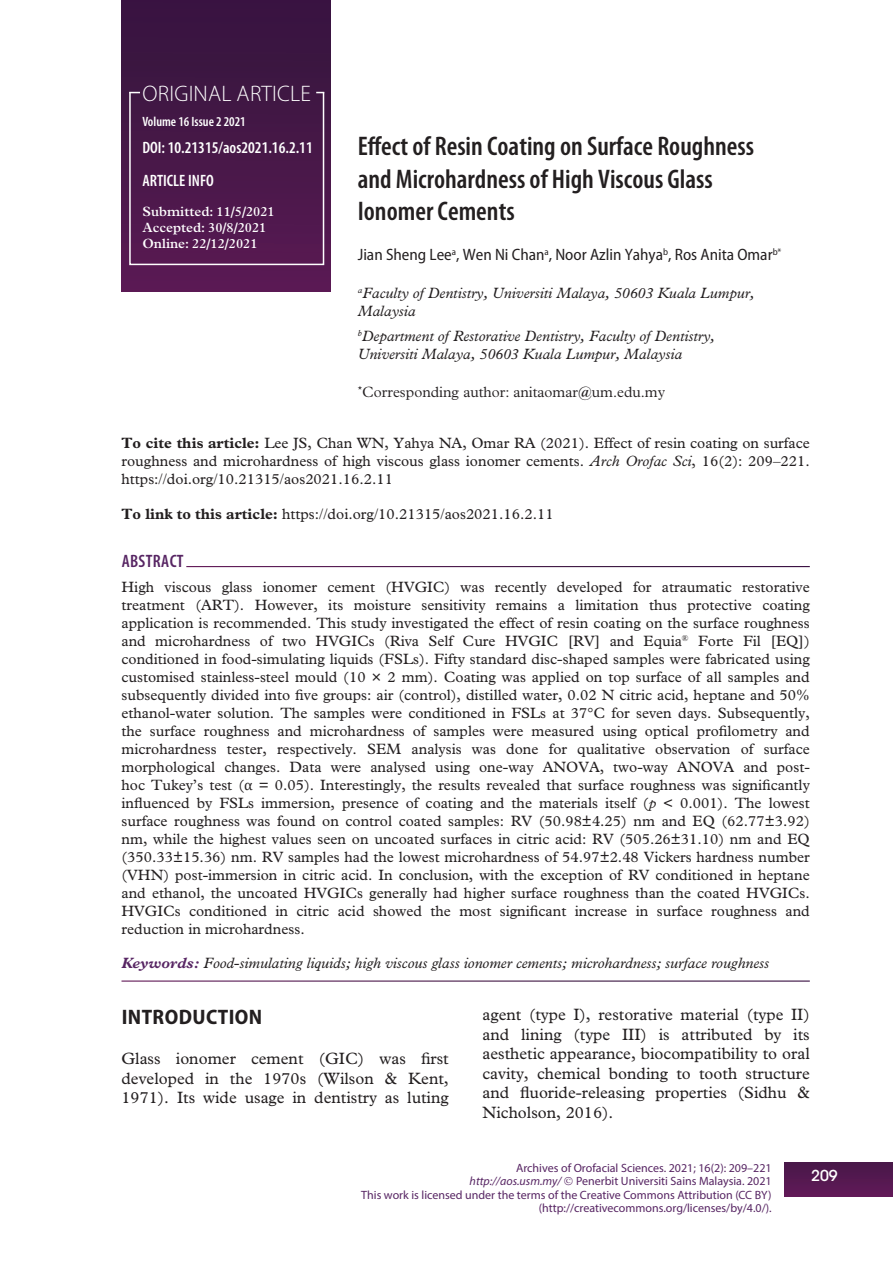
<style>
.page{position:relative;width:893px;height:1263px;background:#fff}
.page>*{position:absolute;margin:0;border:0;box-sizing:border-box;transform-origin:0 0}
.t1{font:600 condensed 27px/32.4px "Myriad Pro";color:#231f20}
.t2{font:300 22.5px "Myriad Pro";letter-spacing:.01em;color:#fff}
.t3{font:700 semi-condensed 21px "Myriad Pro";letter-spacing:.02em;color:#231f20}
.t4{font:600 condensed 18px "Myriad Pro";letter-spacing:.02em;color:#572563}
.t5{font:16.5px/19.5px "Plantin Std";color:#231f20;text-align:justify}
.t6{font:semi-condensed 16.5px "Myriad Pro";color:#231f20}
.t7{font:600 condensed 16.5px/33.3px "Myriad Pro";color:#fff}
.t8{font:15px/18px "Plantin Std";color:#231f20;text-align:justify}
.t9{font:italic 15px/18px "Plantin Std";color:#231f20}
.t10{font:300 15px "Plantin Std";color:#231f20}
.t11{font:500 15px "ITC Avant Garde Std";color:#fff}
.t12{font:600 13.5px/16.2px "Plantin Std";color:#fff}
.t13{font:600 condensed 13.5px "Myriad Pro";color:#fff}
.t14{font:12px/13.5px "Myriad Pro";color:#572563;text-align:right}
.s1{font-weight:700}
.s2{font-style:italic}
.s3{font-family:"Cambria Math"}
.s4{font-weight:700;color:#572563}
</style>
<div class="page">
<div style="left:122px;top:0;width:209px;height:292px;background:linear-gradient(to bottom,#35153d,#5a1b54)"></div>
<div style="left:784px;top:1163px;width:109px;height:33px;background:#561950"></div>
<div style="left:129px;top:91px;width:195px;height:174px;border:2px solid #fff"></div>
<h2 class="t2" style="left:143px;top:80px;width:170px">ORIGINAL ARTICLE</h2>
<p class="t13" style="left:142px;top:113px;width:105px">Volume 16 Issue 2 2021</p>
<p class="t7" style="left:142px;top:130px;width:172px">DOI: 10.21315/aos2021.16.2.11<br>ARTICLE INFO</p>
<p class="t12" style="left:142px;top:203px;width:134px">Submitted: 11/5/2021<br>Accepted: 30/8/2021<br>Online: 22/12/2021</p>
<h1 class="t1" style="left:358px;top:130px;width:398px">Effect of Resin Coating on Surface Roughness and Microhardness of High Viscous Glass<br>Ionomer Cements</h1>
<p class="t6" style="left:358px;top:244px;width:425px">Jian Sheng Lee<sup>a</sup>, Wen Ni Chan<sup>a</sup>, Noor Azlin Yahya<sup>b</sup>, Ros Anita Omar<sup>b*</sup></p>
<p class="t9" style="left:358px;top:284px;width:398px"><sup>a</sup>Faculty of Dentistry, Universiti Malaya, 50603 Kuala Lumpur,<br>Malaysia</p>
<p class="t9" style="left:358px;top:327px;width:359px"><sup>b</sup>Department of Restorative Dentistry, Faculty of Dentistry,<br>Universiti Malaya, 50603 Kuala Lumpur, Malaysia</p>
<p class="t10" style="left:358px;top:384px;width:309px"><sup>*</sup>Corresponding author: anitaomar@um.edu.my</p>
<p class="t8" style="left:122px;top:434px;width:690px"><span class="s1">To cite this article:</span> Lee JS, Chan WN, Yahya NA, Omar RA (2021). Effect of resin coating on surface roughness and microhardness of high viscous glass ionomer cements. <span class="s2">Arch Orofac Sci</span>, 16(2): 209–221. https://doi.org/10.21315/aos2021.16.2.11</p>
<p class="t8" style="left:122px;top:505px;width:434px"><span class="s1">To link to this article:</span> https://doi.org/10.21315/aos2021.16.2.11</p>
<p class="t4" style="left:122px;top:550px;width:64px">ABSTRACT</p>
<p class="t8" style="left:122px;top:578px;width:690px">High viscous glass ionomer cement (HVGIC) was recently developed for atraumatic restorative treatment (ART). However, its moisture sensitivity remains a limitation thus protective coating application is recommended. This study investigated the effect of resin coating on the surface roughness and microhardness of two HVGICs (Riva Self Cure HVGIC [RV] and Equia<sup>®</sup> Forte Fil [EQ]) conditioned in food-simulating liquids (FSLs). Fifty standard disc-shaped samples were fabricated using customised stainless-steel mould (10 × 2 mm). Coating was applied on top surface of all samples and subsequently divided into five groups: air (control), distilled water, 0.02 N citric acid, heptane and 50% ethanol-water solution. The samples were conditioned in FSLs at 37°C for seven days. Subsequently, the surface roughness and microhardness of samples were measured using optical profilometry and microhardness tester, respectively. SEM analysis was done for qualitative observation of surface morphological changes. Data were analysed using one-way ANOVA, two-way ANOVA and post&shy;hoc Tukey’s test (<span class="s3">α</span> = 0.05). Interestingly, the results revealed that surface roughness was significantly influenced by FSLs immersion, presence of coating and the materials itself (<span class="s2">p</span> &lt; 0.001). The lowest surface roughness was found on control coated samples: RV (50.98±4.25) nm and EQ (62.77±3.92) nm, while the highest values seen on uncoated surfaces in citric acid: RV (505.26±31.10) nm and EQ (350.33±15.36) nm. RV samples had the lowest microhardness of 54.97±2.48 Vickers hardness number (VHN) post-immersion in citric acid. In conclusion, with the exception of RV conditioned in heptane and ethanol, the uncoated HVGICs generally had higher surface roughness than the coated HVGICs.<br>HVGICs conditioned in citric acid showed the most significant increase in surface roughness and reduction in microhardness.</p>
<p class="t9" style="left:122px;top:954px;width:649px"><span class="s4">Keywords:</span> Food-simulating liquids; high viscous glass ionomer cements; microhardness; surface roughness</p>
<h3 class="t3" style="left:122px;top:1004px;width:142px">INTRODUCTION</h3>
<p class="t5" style="left:122px;top:1049px;width:329px">Glass ionomer cement (GIC) was first developed in the 1970s (Wilson &amp; Kent, 1971). Its wide usage in dentistry as luting</p>
<p class="t5" style="left:483px;top:1005px;width:329px">agent (type I), restorative material (type II) and lining (type III) is attributed by its aesthetic appearance, biocompatibility to oral cavity, chemical bonding to tooth structure and fluoride-releasing properties (Sidhu &amp; Nicholson, 2016).</p>
<p class="t14" style="left:361px;top:1161px;width:412px">Archives of Orofacial Sciences. 2021; 16(2): 209–221<br><span class="s2">http://aos.usm.my/</span> Penerbit Universiti Sains Malaysia. 2021<br>This work is licensed under the terms of the Creative Commons Attribution (CC BY) (http://creativecommons.org/licenses/by/4.0/).</p>
<p class="t11" style="left:811px;top:1166px;width:28px">209</p>
</div>
